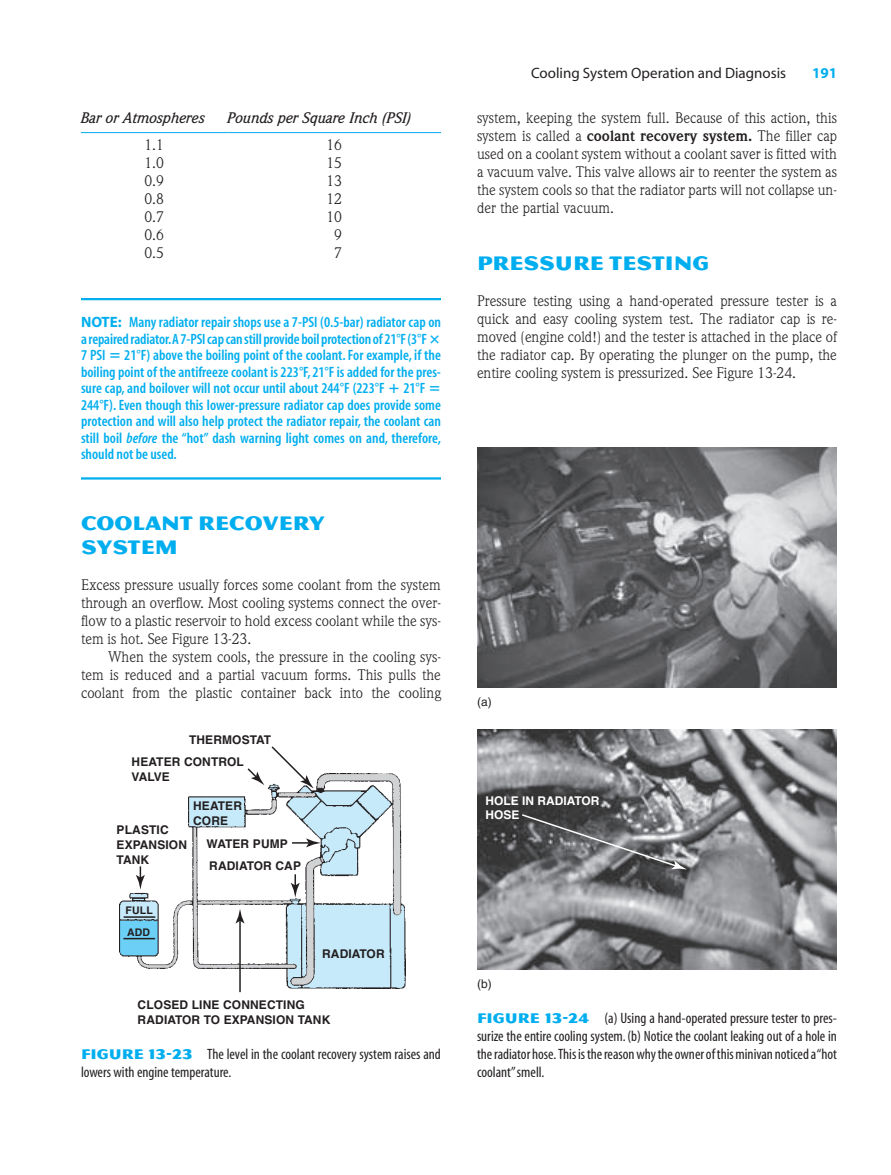
<style>
.page{position:relative;width:891px;height:1175px;background:#fff}
.page>*{position:absolute;margin:0;border:0;box-sizing:border-box;transform-origin:0 0}
.t1{font:21px/24px "Magnesium MVB";color:#00aeef}
.t2{font:15px/18px "Weidemann";color:#231f20;text-align:justify}
.t3{font:600 condensed 15px/16.5px "Myriad";color:#00aeef}
.t4{font:condensed 15px/18px "Myriad";color:#231f20}
.t5{font:italic 500 15px "Weidemann";color:#231f20}
.t6{font:15px "Myriad";color:#231f20}
.t7{font:700 15px "Myriad";color:#00aeef}
.t8{font:700 12px/15px "Helvetica";letter-spacing:.01em;color:#231f20}
.t9{font:700 12px/14.4px "Helvetica";color:#fff}
.t10{font:12px "Helvetica";color:#231f20}
.t11{font:700 10.5px/21.8px "Helvetica";letter-spacing:.01em;color:#231f20}
.s1{font-weight:700;font-stretch:normal}
.s2{font-family:"Mathematical Pi Four";font-weight:400;font-stretch:normal}
.s3{font-style:italic}
.s4{font-family:"Magnesium MVB";font-stretch:normal;color:#00aeef}
.s5{font-weight:700}
</style>
<div class="page">
<hr style="left:81px;top:298px;width:360px;height:2px;background:#00aeef">
<hr style="left:81px;top:477px;width:360px;height:2px;background:#00aeef">
<hr style="left:81px;top:132px;width:146px;height:1px;background:#00aeef">
<hr style="left:227px;top:132px;width:214px;height:1px;background:#00aeef">
<img style="left:120px;top:773px;width:285px;height:215px">
<hr style="left:291px;top:841px;width:18px;height:3px;background:#fff">
<svg style="left:292px;top:838px;width:29px;height:9px"></svg>
<svg style="left:291px;top:874px;width:9px;height:23px"></svg>
<svg style="left:246px;top:768px;width:18px;height:17px"></svg>
<svg style="left:270px;top:746px;width:44px;height:42px"></svg>
<svg style="left:136px;top:866px;width:9px;height:23px"></svg>
<hr style="left:239px;top:919px;width:2px;height:73px;background:#231f20">
<svg style="left:236px;top:908px;width:8px;height:15px"></svg>
<hr style="left:124px;top:916px;width:31px;height:1px;background:#231f20">
<hr style="left:123px;top:937px;width:32px;height:2px;background:#231f20">
<img style="left:477px;top:447px;width:360px;height:241px">
<img style="left:477px;top:729px;width:360px;height:240px">
<svg style="left:520px;top:813px;width:167px;height:56px;background:#717274"></svg>
<p class="t5" style="left:81px;top:112px;width:126px">Bar or Atmospheres</p>
<p class="t5" style="left:227px;top:112px;width:186px">Pounds per Square Inch (PSI)</p>
<p class="t2" style="left:144px;top:137px;width:21px">1.1</p>
<p class="t2" style="left:326px;top:137px;width:17px">16</p>
<p class="t2" style="left:144px;top:155px;width:21px">1.0</p>
<p class="t2" style="left:326px;top:155px;width:17px">15</p>
<p class="t2" style="left:144px;top:173px;width:21px">0.9</p>
<p class="t2" style="left:326px;top:173px;width:17px">13</p>
<p class="t2" style="left:144px;top:191px;width:21px">0.8</p>
<p class="t2" style="left:326px;top:191px;width:17px">12</p>
<p class="t2" style="left:144px;top:209px;width:21px">0.7</p>
<p class="t2" style="left:326px;top:209px;width:17px">10</p>
<p class="t2" style="left:144px;top:227px;width:21px">0.6</p>
<p class="t2" style="left:334px;top:227px;width:9px">9</p>
<p class="t2" style="left:144px;top:245px;width:21px">0.5</p>
<p class="t2" style="left:334px;top:245px;width:9px">7</p>
<p class="t3" style="left:81px;top:315px;width:362px"><span class="s1">NOTE:</span> Many radiator repair shops use a 7-PSI (0.5-bar) radiator cap on a repaired radiator.A 7-PSI cap can still provide boil protection of 21°F (3°F <span class="s2">- </span>7 PSI 21°F) above the boiling point of the coolant. For example, if the boiling point of the antifreeze coolant is 223°F, 21°F is added for the pres&shy;sure cap, and boilover will not occur until about 244°F (223°F 21°F 244°F). Even though this lower-pressure radiator cap does provide some protection and will also help protect the radiator repair, the coolant can still boil <span class="s3">before</span> the “hot” dash warning light comes on and, therefore, should not be used.</p>
<h1 class="t1" style="left:81px;top:510px;width:245px">COOLANT RECOVERY<br>SYSTEM</h1>
<p class="t2" style="left:81px;top:577px;width:362px">Excess pressure usually forces some coolant from the system through an overflow. Most cooling systems connect the over&shy;flow to a plastic reservoir to hold excess coolant while the sys&shy;tem is hot. See Figure 13-23.</p>
<p class="t2" style="left:81px;top:649px;width:362px;text-indent:27px">When the system cools, the pressure in the cooling sys&shy;tem is reduced and a partial vacuum forms. This pulls the coolant from the plastic container back into the cooling</p>
<p class="t8" style="left:132px;top:730px;width:141px;line-height:22.2px;text-indent:57px">THERMOSTAT<br>HEATER CONTROL</p>
<p class="t8" style="left:132px;top:770px;width:40px">VALVE</p>
<p class="t8" style="left:193px;top:799px;width:50px">HEATER<br>CORE</p>
<p class="t8" style="left:207px;top:833px;width:96px;line-height:22.5px">WATER PUMP<br>RADIATOR CAP</p>
<p class="t8" style="left:117px;top:823px;width:72px">PLASTIC<br>EXPANSION<br>TANK</p>
<p class="t11" style="left:126px;top:900px;width:29px">FULL<br>ADD</p>
<p class="t8" style="left:322px;top:947px;width:64px">RADIATOR</p>
<p class="t8" style="left:138px;top:998px;width:194px">CLOSED LINE CONNECTING<br>RADIATOR TO EXPANSION TANK</p>
<p class="t4" style="left:81px;top:1046px;width:361px"><span class="s4">FIGURE 13-23</span> The level in the coolant recovery system raises and lowers with engine temperature.</p>
<p class="t6" style="left:531px;top:67px;width:257px">Cooling System Operation and Diagnosis</p>
<p class="t7" style="left:812px;top:67px;width:26px">191</p>
<p class="t2" style="left:477px;top:110px;width:361px">system, keeping the system full. Because of this action, this system is called a <span class="s5">coolant recovery system.</span> The filler cap used on a coolant system without a coolant saver is fitted with a vacuum valve. This valve allows air to reenter the system as the system cools so that the radiator parts will not collapse un&shy;der the partial vacuum.</p>
<h1 class="t1" style="left:477px;top:251px;width:234px">PRESSURE TESTING</h1>
<p class="t2" style="left:477px;top:293px;width:361px">Pressure testing using a hand-operated pressure tester is a quick and easy cooling system test. The radiator cap is re&shy;moved (engine cold!) and the tester is attached in the place of the radiator cap. By operating the plunger on the pump, the entire cooling system is pressurized. See Figure 13-24.</p>
<p class="t10" style="left:477px;top:697px;width:16px">(a)</p>
<p class="t9" style="left:486px;top:794px;width:115px">HOLE IN RADIATOR<br>HOSE</p>
<p class="t10" style="left:477px;top:979px;width:16px">(b)</p>
<p class="t4" style="left:477px;top:1010px;width:361px;text-align:justify"><span class="s4">FIGURE 13-24</span> (a) Using a hand-operated pressure tester to pres&shy;surize the entire cooling system. (b) Notice the coolant leaking out of a hole in the radiator hose. This is the reason why the owner of this minivan noticed a “hot coolant”smell.</p>
</div>
